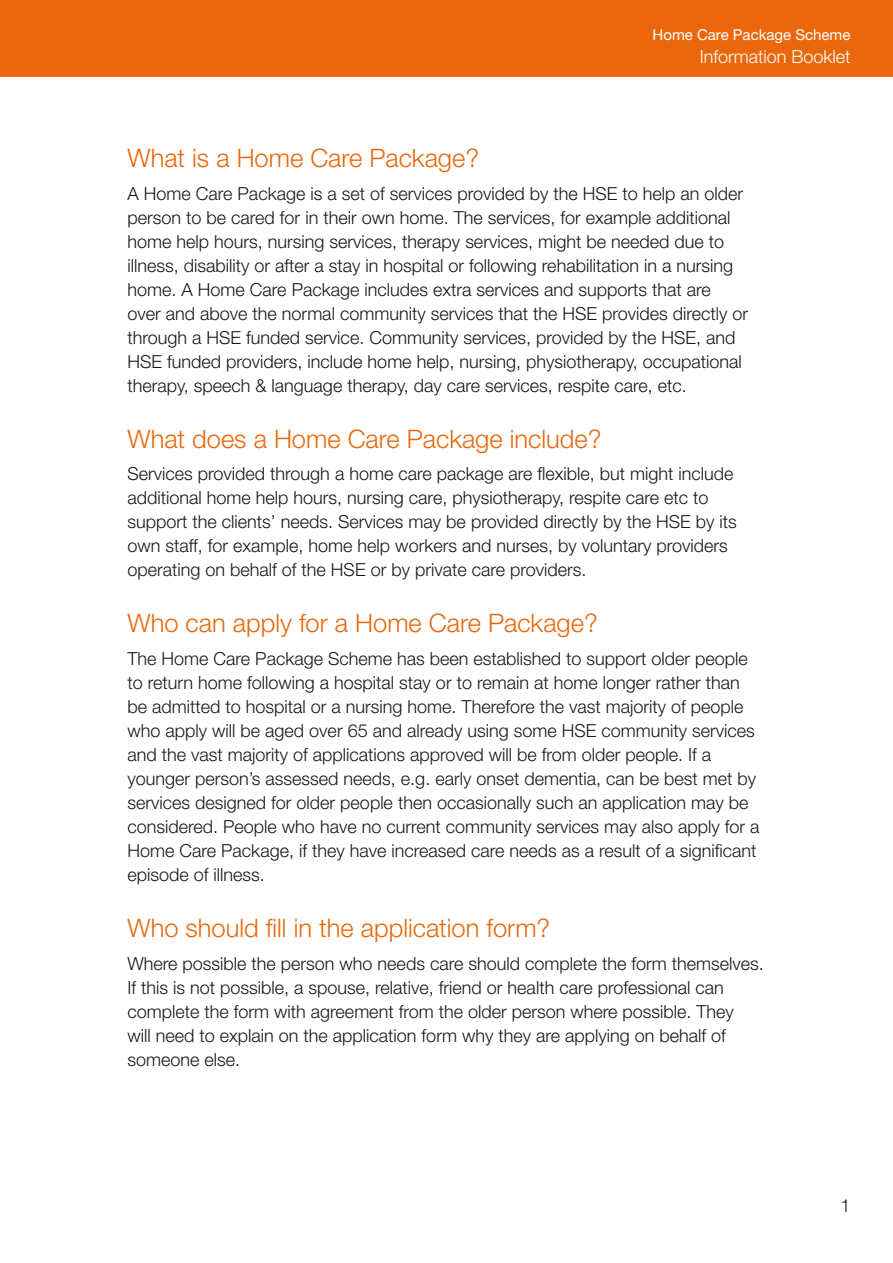
<style>
.page{position:relative;width:893px;height:1263px;background:#fff}
.page>*{position:absolute;margin:0;border:0;box-sizing:border-box;transform-origin:0 0}
.Chapter_Headings{font:300 25.5px "Helvetica Neue LT Std";color:#ea680b}
.body_copy{font:300 18px/24px "Helvetica Neue LT Std";color:#1a171c}
.t1{font:300 18px "Helvetica Neue LT Std";color:#fff}
.t2{font:15px "Helvetica Neue LT Std";color:#fff}
</style>
<div class="page">
<div style="left:0;top:0;width:893px;height:77px;background:#ea680b"></div>
<p class="t2" style="left:653px;top:26px;width:199px">Home Care Package Scheme</p>
<p class="t1" style="left:700px;top:46px;width:152px">Information Booklet</p>
<p class="Chapter_Headings" style="left:128px;top:142px;width:353px">What is a Home Care Package?</p>
<p class="body_copy" style="left:128px;top:181px;width:622px">A Home Care Package is a set of services provided by the HSE to help an older person to be cared for in their own home. The services, for example additional home help hours, nursing services, therapy services, might be needed due to illness, disability or after a stay in hospital or following rehabilitation in a nursing home. A Home Care Package includes extra services and supports that are over and above the normal community services that the HSE provides directly or through a HSE funded service. Community services, provided by the HSE, and HSE funded providers, include home help, nursing, physiotherapy, occupational therapy, speech &amp; language therapy, day care services, respite care, etc.</p>
<p class="Chapter_Headings" style="left:128px;top:423px;width:475px">What does a Home Care Package include?</p>
<p class="body_copy" style="left:128px;top:461px;width:611px">Services provided through a home care package are flexible, but might include additional home help hours, nursing care, physiotherapy, respite care etc to support the clients’ needs. Services may be provided directly by the HSE by its own staff, for example, home help workers and nurses, by voluntary providers operating on behalf of the HSE or by private care providers.</p>
<p class="Chapter_Headings" style="left:128px;top:608px;width:472px">Who can apply for a Home Care Package?</p>
<p class="body_copy" style="left:128px;top:646px;width:633px">The Home Care Package Scheme has been established to support older people to return home following a hospital stay or to remain at home longer rather than be admitted to hospital or a nursing home. Therefore the vast majority of people who apply will be aged over 65 and already using some HSE community services and the vast majority of applications approved will be from older people. If a younger person’s assessed needs, e.g. early onset dementia, can be best met by services designed for older people then occasionally such an application may be considered. People who have no current community services may also apply for a Home Care Package, if they have increased care needs as a result of a significant episode of illness.</p>
<p class="Chapter_Headings" style="left:128px;top:912px;width:424px">Who should fill in the application form?</p>
<p class="body_copy" style="left:128px;top:951px;width:638px">Where possible the person who needs care should complete the form themselves.<br>If this is not possible, a spouse, relative, friend or health care professional can complete the form with agreement from the older person where possible. They<br>will need to explain on the application form why they are applying on behalf of someone else.</p>
<p class="body_copy" style="left:840px;top:1193px;width:12px">1</p>
</div>
